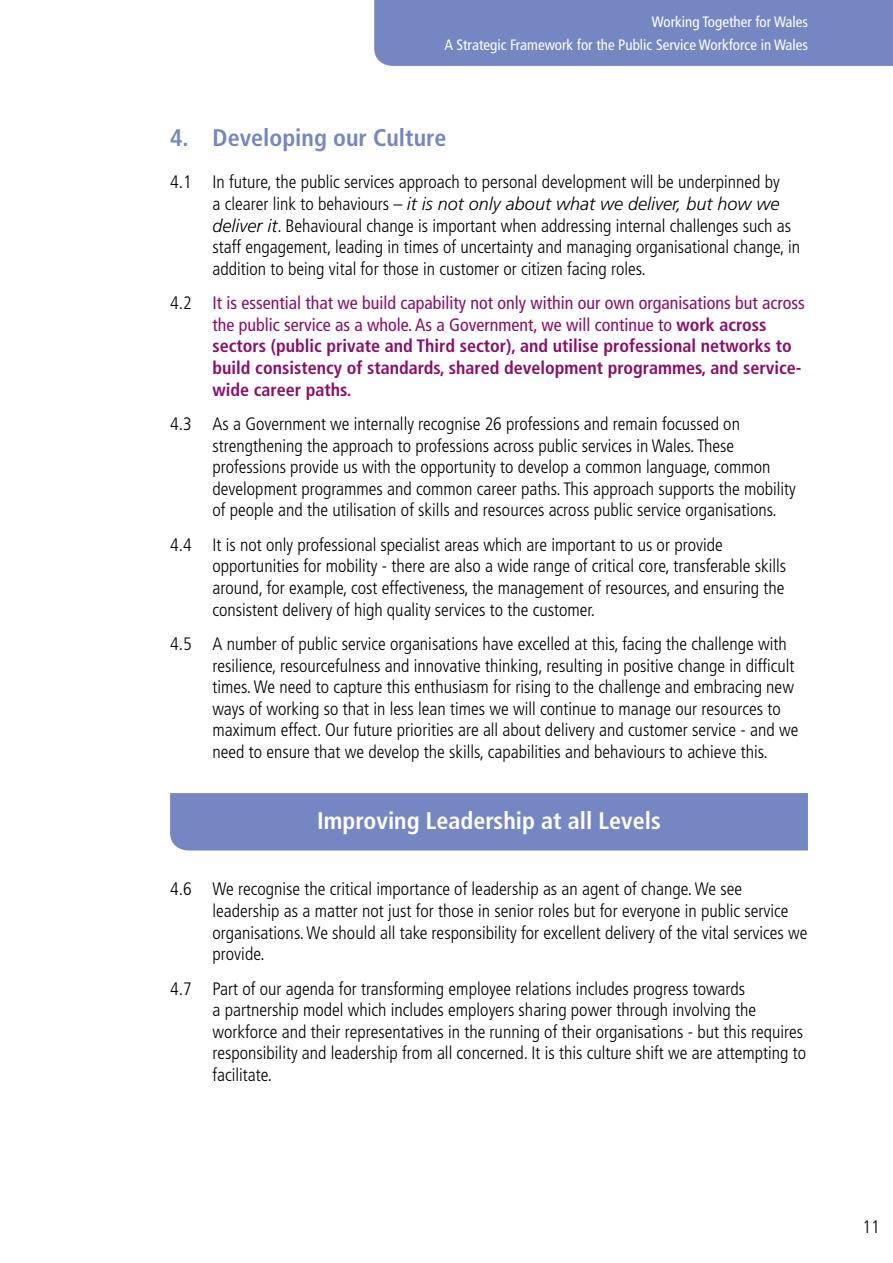
<style>
.page{position:relative;width:893px;height:1263px;background:#fff}
.page>*{position:absolute;margin:0;border:0;box-sizing:border-box;transform-origin:0 0}
.t1{font:700 condensed 24px "Frutiger LT Std";color:#fff}
.t2{font:700 condensed 24px "Frutiger LT Std";color:#7587c3}
.t3{font:300 condensed 18px/21.6px "Frutiger LT Std";color:#000}
.t4{font:700 condensed 18px/21.6px "Frutiger LT Std";color:#8b0e68}
.t5{font:condensed 15px/22.5px "Frutiger LT Std";color:#fff;text-align:right}
.s1{font-style:italic;font-stretch:normal}
.s2{font-weight:300;color:#000}
.s3{font-weight:400}
</style>
<div class="page">
<div style="left:374px;top:0;width:519px;height:66px;background:#7587c3"></div>
<div style="left:170px;top:793px;width:638px;height:57px;background:#7587c3"></div>
<p class="t5" style="left:444px;top:11px;width:365px">Working Together for Wales<br>A Strategic Framework for the Public Service Workforce in Wales</p>
<h1 class="t2" style="left:170px;top:123px;width:278px">4. Developing our Culture</h1>
<p class="t3" style="left:213px;top:172px;width:589px;text-indent:-43px">4.1 In future, the public services approach to personal development will be underpinned by<br>a clearer link to behaviours – <span class="s1">it is not only about what we deliver, but how we deliver it</span>. Behavioural change is important when addressing internal challenges such as staff engagement, leading in times of uncertainty and managing organisational change, in addition to being vital for those in customer or citizen facing roles.</p>
<p class="t4" style="left:213px;top:292px;width:594px;text-indent:-43px"><span class="s2">4.2</span> <span class="s3">It is essential that we build capability not only within our own organisations but across the public service as a whole. As a Government, we will continue to</span> work across sectors (public private and Third sector), and utilise professional networks to build consistency of standards, shared development programmes, and service&shy;wide career paths.</p>
<p class="t3" style="left:213px;top:413px;width:585px;text-indent:-43px">4.3 As a Government we internally recognise 26 professions and remain focussed on strengthening the approach to professions across public services in Wales. These professions provide us with the opportunity to develop a common language, common development programmes and common career paths. This approach supports the mobility of people and the utilisation of skills and resources across public service organisations.</p>
<p class="t3" style="left:213px;top:534px;width:575px;text-indent:-43px">4.4 It is not only professional specialist areas which are important to us or provide opportunities for mobility - there are also a wide range of critical core, transferable skills around, for example, cost effectiveness, the management of resources, and ensuring the consistent delivery of high quality services to the customer.</p>
<p class="t3" style="left:213px;top:633px;width:587px;text-indent:-43px">4.5 A number of public service organisations have excelled at this, facing the challenge with resilience, resourcefulness and innovative thinking, resulting in positive change in difficult times. We need to capture this enthusiasm for rising to the challenge and embracing new ways of working so that in less lean times we will continue to manage our resources to maximum effect. Our future priorities are all about delivery and customer service - and we need to ensure that we develop the skills, capabilities and behaviours to achieve this.</p>
<h1 class="t1" style="left:317px;top:807px;width:345px">Improving Leadership at all Levels</h1>
<p class="t3" style="left:213px;top:879px;width:596px;text-indent:-43px">4.6 We recognise the critical importance of leadership as an agent of change. We see leadership as a matter not just for those in senior roles but for everyone in public service organisations. We should all take responsibility for excellent delivery of the vital services we provide.</p>
<p class="t3" style="left:213px;top:978px;width:595px;text-indent:-43px">4.7 Part of our agenda for transforming employee relations includes progress towards<br>a partnership model which includes employers sharing power through involving the workforce and their representatives in the running of their organisations - but this requires responsibility and leadership from all concerned. It is this culture shift we are attempting to facilitate.</p>
<p class="t3" style="left:862px;top:1216px;width:19px">11</p>
</div>
